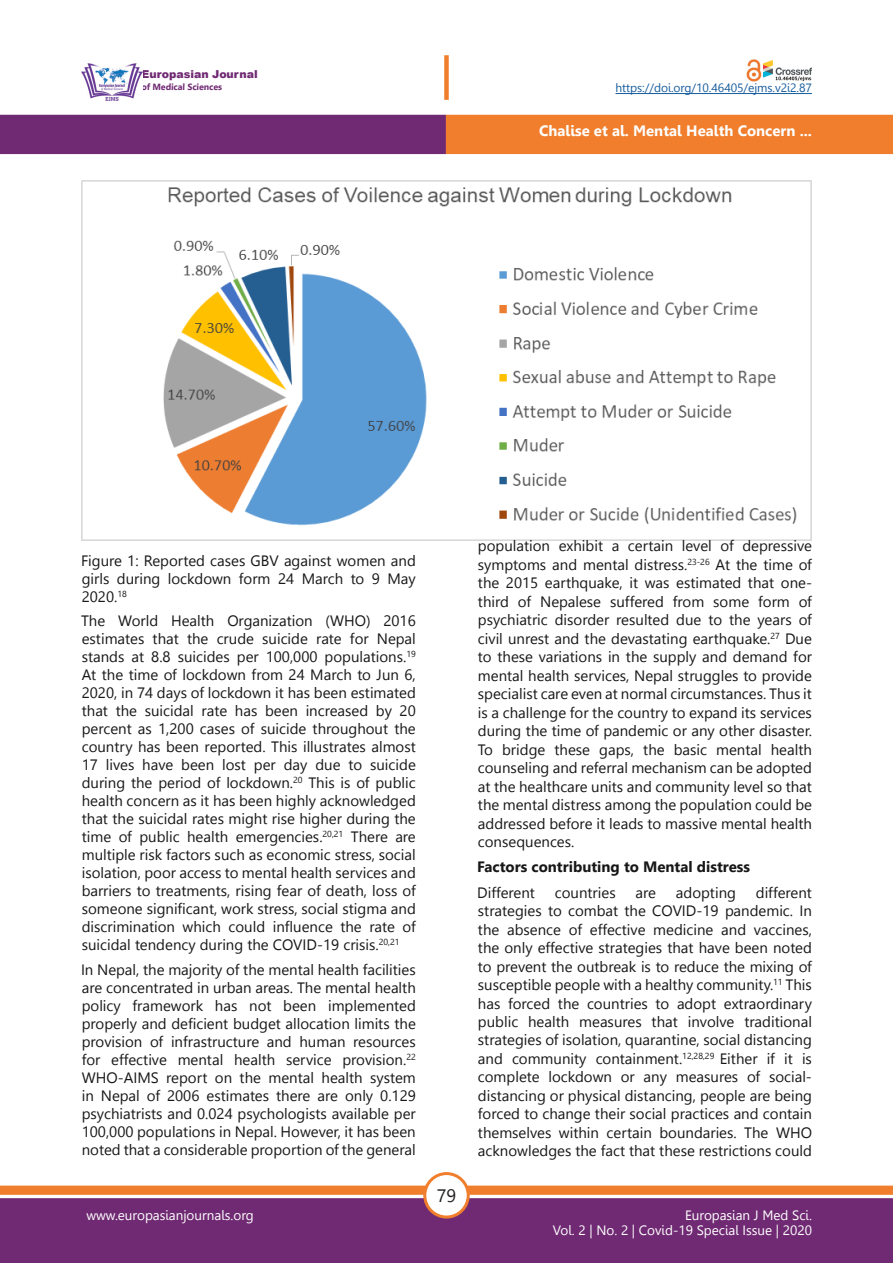
<style>
.page{position:relative;width:893px;height:1263px;background:#fff}
.page>*{position:absolute;margin:0;border:0;box-sizing:border-box;transform-origin:0 0}
.t1{font:18px "Leelawadee";color:#231f20}
.t2{font:15px/18px "Leelawadee UI";color:#181717;text-align:justify}
.t3{font:700 15px "Leelawadee UI";color:#181717}
.t4{font:700 15px "Leelawadee";color:#fff}
.t5{font:13.5px/15px "Leelawadee";color:#fff;text-align:right}
.t6{font:12px "Leelawadee";letter-spacing:-.005em;color:#175d9e}
.t7{font:900 10.95px "Arial";color:#702a73}
.t8{font:700 9px "Leelawadee UI";color:#702a73}
</style>
<div class="page">
<div style="left:0;top:1198px;width:893px;height:65px;background:#702a73;border:2px solid #702a73"></div>
<div style="left:0;top:1185px;width:893px;height:10px;background:#f07e2c;border:1px solid #f07e2c"></div>
<div style="left:425px;top:1173px;width:43px;height:44px;background:#fff;border-radius:50%"></div>
<div style="left:423px;top:1172px;width:47px;height:46px;border:3px solid #f07e2c;border-radius:50%"></div>
<div style="left:0;top:115px;width:446px;height:39px;background:#702a73"></div>
<div style="left:446px;top:115px;width:447px;height:39px;background:#f07e2c"></div>
<div style="left:444px;top:55px;width:5px;height:45px;background:#f07e2c"></div>
<hr style="left:615px;top:93px;width:197px;height:1px;background:#175d9e">
<img style="left:746px;top:60px;width:66px;height:21px">
<img style="left:81px;top:63px;width:61px;height:37px">
<img style="left:81px;top:180px;width:731px;height:360px">
<p class="t7" style="left:141px;top:66px;width:118px">Europasian Journal</p>
<p class="t8" style="left:141px;top:80px;width:82px">of Medical Sciences</p>
<p class="t6" style="left:615px;top:81px;width:198px">https://doi.org/10.46405/ejms.v2i2.87</p>
<p class="t4" style="left:539px;top:122px;width:274px">Chalise et al. Mental Health Concern ...</p>
<p class="t2" style="left:81px;top:550px;width:336px">Figure 1: Reported cases GBV against women and girls during lockdown form 24 March to 9 May 2020.<sup>18</sup></p>
<p class="t2" style="left:81px;top:611px;width:336px">The World Health Organization (WHO) 2016 estimates that the crude suicide rate for Nepal stands at 8.8 suicides per 100,000 populations.<sup>19<br></sup>At the time of lockdown from 24 March to Jun 6, 2020, in 74 days of lockdown it has been estimated that the suicidal rate has been increased by 20 percent as 1,200 cases of suicide throughout the country has been reported. This illustrates almost 17 lives have been lost per day due to suicide during the period of lockdown.<sup>20</sup> This is of public health concern as it has been highly acknowledged that the suicidal rates might rise higher during the time of public health emergencies.<sup>20,21</sup> There are multiple risk factors such as economic stress, social isolation, poor access to mental health services and barriers to treatments, rising fear of death, loss of someone significant, work stress, social stigma and discrimination which could influence the rate of suicidal tendency during the COVID-19 crisis.<sup>20,21</sup></p>
<p class="t2" style="left:81px;top:960px;width:336px">In Nepal, the majority of the mental health facilities are concentrated in urban areas. The mental health policy framework has not been implemented properly and deficient budget allocation limits the provision of infrastructure and human resources for effective mental health service provision.<sup>22<br></sup>WHO-AIMS report on the mental health system in Nepal of 2006 estimates there are only 0.129 psychiatrists and 0.024 psychologists available per 100,000 populations in Nepal. However, it has been noted that a considerable proportion of the general</p>
<p class="t1" style="left:437px;top:1185px;width:21px">79</p>
<p class="t2" style="left:478px;top:536px;width:336px;line-height:18.5px">population exhibit a certain level of depressive symptoms and mental distress.<sup>23-26</sup> At the time of the 2015 earthquake, it was estimated that one&shy;third of Nepalese suffered from some form of psychiatric disorder resulted due to the years of civil unrest and the devastating earthquake.<sup>27</sup> Due to these variations in the supply and demand for mental health services, Nepal struggles to provide specialist care even at normal circumstances. Thus it is a challenge for the country to expand its services during the time of pandemic or any other disaster.<br>To bridge these gaps, the basic mental health counseling and referral mechanism can be adopted at the healthcare units and community level so that the mental distress among the population could be addressed before it leads to massive mental health consequences.</p>
<p class="t3" style="left:477px;top:856px;width:274px">Factors contributing to Mental distress</p>
<p class="t2" style="left:477px;top:882px;width:59px">Different</p>
<p class="t2" style="left:555px;top:882px;width:62px">countries</p>
<p class="t2" style="left:635px;top:882px;width:22px">are</p>
<p class="t2" style="left:676px;top:882px;width:62px">adopting</p>
<p class="t2" style="left:478px;top:882px;width:336px;line-height:18.5px;text-indent:278px">different strategies to combat the COVID-19 pandemic. In the absence of effective medicine and vaccines, the only effective strategies that have been noted to prevent the outbreak is to reduce the mixing of susceptible people with a healthy community.<sup>11</sup> This has forced the countries to adopt extraordinary public health measures that involve traditional strategies of isolation, quarantine, social distancing and community containment.<sup>12,28,29</sup> Either if it is complete lockdown or any measures of social&shy;distancing or physical distancing, people are being forced to change their social practices and contain themselves within certain boundaries. The WHO acknowledges the fact that these restrictions could</p>
<p class="t5" style="left:86px;top:1208px;width:169px">www.europasianjournals.org</p>
<p class="t5" style="left:553px;top:1208px;width:260px">Europasian J Med Sci.<br>Vol. 2 | No. 2 | Covid-19 Special Issue | 2020</p>
</div>
